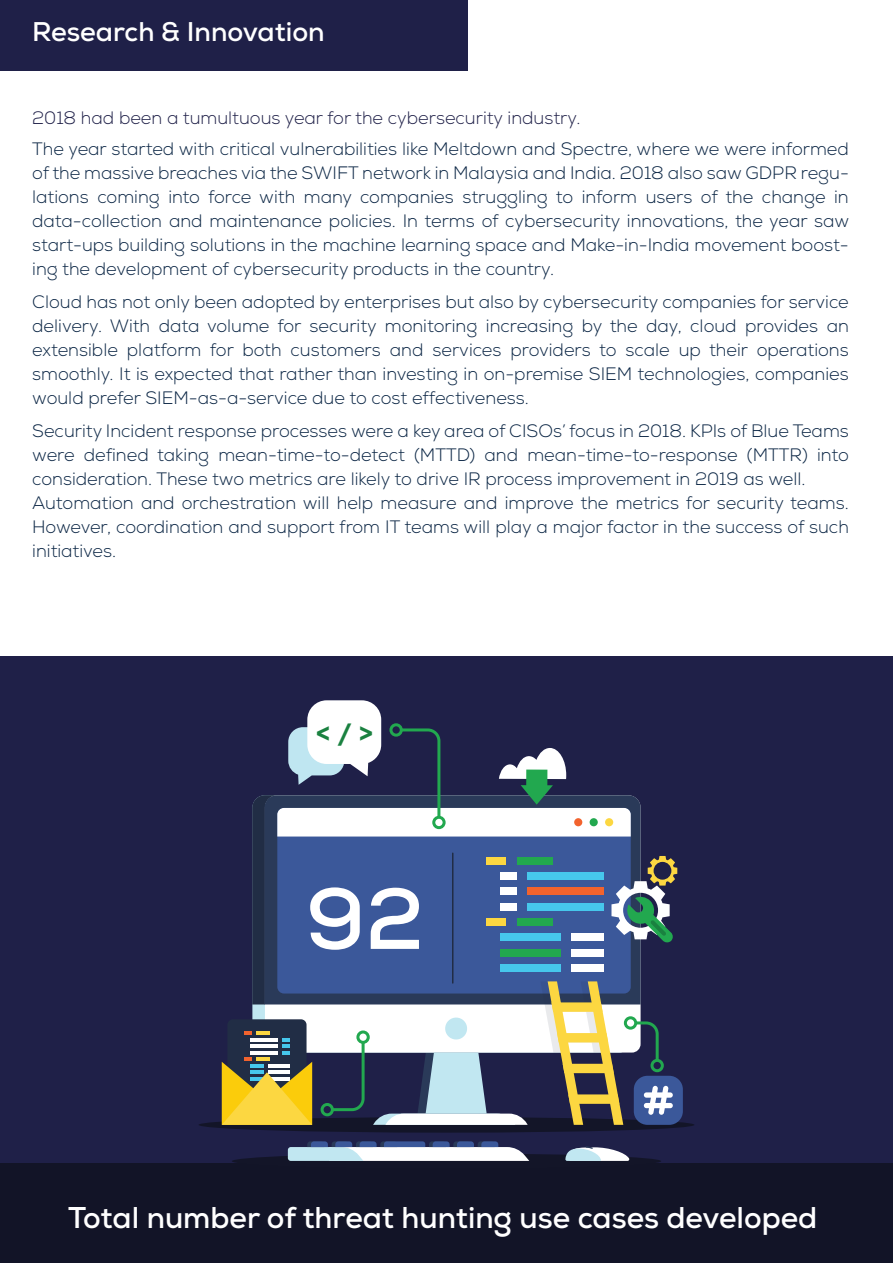
<style>
.page{position:relative;width:893px;height:1263px;background:#fff}
.page>*{position:absolute;margin:0;border:0;box-sizing:border-box;transform-origin:0 0}
.t1{font:700 86.4px "Nexa";color:#fff}
.t2{font:700 30px "Nexa";color:#fff}
.t3{font:700 27px "Nexa";color:#fff}
.t4{font:700 24.3px "Montserrat";color:#1a8140}
.t5{font:300 18px/24px "Nexa";color:#0a2544;text-align:justify}
.t6{font:300 18px "Nexa";color:#1f2048}
</style>
<div class="page">
<div style="left:0;top:656px;width:893px;height:530px;background:#1f2048"></div>
<div style="left:0;top:1163px;width:893px;height:100px;background:#121427"></div>
<div style="left:0;top:0;width:467px;height:71px;background:#1f2048"></div>
<div style="left:199px;top:1117px;width:495px;height:16px;background:#131528;border-radius:50%"></div>
<div style="left:232px;top:1153px;width:429px;height:16px;background:#131528;border-radius:50%"></div>
<svg style="left:288px;top:1141px;width:241px;height:20px;background:#aebacd"></svg>
<svg style="left:252px;top:795px;width:13px;height:209px;fill:#212d45"></svg>
<div style="left:265px;top:1004px;width:376px;height:48px;background:#fff"></div>
<svg style="left:444px;top:1016px;width:25px;height:25px"></svg>
<div style="left:265px;top:795px;width:376px;height:209px;background:#2a3a59"></div>
<div style="left:277px;top:808px;width:354px;height:185px;background:#3b589a;border-radius:7px"></div>
<svg style="left:373px;top:1052px;width:155px;height:73px"></svg>
<div style="left:486px;top:857px;width:20px;height:7px;background:#fcd741"></div>
<div style="left:517px;top:857px;width:35px;height:7px;background:#22a84f"></div>
<div style="left:500px;top:872px;width:17px;height:8px;background:#fff"></div>
<div style="left:528px;top:872px;width:76px;height:8px;background:#46c7ec"></div>
<div style="left:500px;top:888px;width:17px;height:7px;background:#fff"></div>
<div style="left:528px;top:888px;width:76px;height:7px;background:#f2632e"></div>
<div style="left:500px;top:903px;width:17px;height:7px;background:#fff"></div>
<div style="left:528px;top:903px;width:76px;height:7px;background:#46c7ec"></div>
<div style="left:486px;top:918px;width:20px;height:7px;background:#fcd741"></div>
<div style="left:517px;top:918px;width:35px;height:7px;background:#22a84f"></div>
<div style="left:500px;top:934px;width:60px;height:7px;background:#46c7ec"></div>
<div style="left:571px;top:934px;width:33px;height:7px;background:#fff"></div>
<div style="left:500px;top:949px;width:60px;height:7px;background:#22a84f"></div>
<div style="left:571px;top:949px;width:33px;height:7px;background:#fff"></div>
<div style="left:500px;top:964px;width:60px;height:7px;background:#46c7ec"></div>
<div style="left:571px;top:964px;width:33px;height:7px;background:#fff"></div>
<hr style="left:452px;top:853px;width:1px;height:130px;background:#212d45">
<div style="left:227px;top:1019px;width:80px;height:94px;background:#212d45;border-radius:6px"></div>
<svg style="left:222px;top:1031px;width:90px;height:94px"></svg>
<svg style="left:565px;top:1146px;width:65px;height:15px"></svg>
<svg style="left:611px;top:856px;width:66px;height:87px"></svg>
<svg style="left:540px;top:981px;width:83px;height:144px"></svg>
<div style="left:634px;top:1076px;width:49px;height:49px;background:#3b589a;border-radius:14px"></div>
<svg style="left:644px;top:1086px;width:29px;height:29px"></svg>
<svg style="left:633px;top:1020px;width:26px;height:41px"></svg>
<div style="left:624px;top:1016px;width:13px;height:13px;border:3px solid #22a84f;border-radius:50%"></div>
<div style="left:650px;top:1059px;width:14px;height:13px;border:3px solid #22a84f;border-radius:50%"></div>
<svg style="left:330px;top:1039px;width:36px;height:74px"></svg>
<div style="left:356px;top:1030px;width:14px;height:14px;border:3px solid #22a84f;border-radius:50%"></div>
<div style="left:321px;top:1103px;width:13px;height:13px;border:3px solid #22a84f;border-radius:50%"></div>
<svg style="left:277px;top:700px;width:354px;height:136px"></svg>
<div style="left:389px;top:723px;width:14px;height:14px;border:3px solid #22a84f;border-radius:50%"></div>
<div style="left:432px;top:816px;width:14px;height:13px;border:3px solid #22a84f;border-radius:50%"></div>
<h3 class="t3" style="left:32px;top:15px;width:294px">Research &amp; Innovation</h3>
<p class="t6" style="left:32px;top:107px;width:550px">2018 had been a tumultuous year for the cybersecurity industry.</p>
<p class="t5" style="left:32px;top:138px;width:819px">The year started with critical vulnerabilities like Meltdown and Spectre, where we were informed of the massive breaches via the SWIFT network in Malaysia and India. 2018 also saw GDPR regu&shy;lations coming into force with many companies struggling to inform users of the change in data-collection and maintenance policies. In terms of cybersecurity innovations, the year saw start-ups building solutions in the machine learning space and Make-in-India movement boost&shy;ing the development of cybersecurity products in the country.</p>
<p class="t5" style="left:32px;top:291px;width:818px">Cloud has not only been adopted by enterprises but also by cybersecurity companies for service delivery. With data volume for security monitoring increasing by the day, cloud provides an extensible platform for both customers and services providers to scale up their operations smoothly. It is expected that rather than investing in on-premise SIEM technologies, companies would prefer SIEM-as-a-service due to cost effectiveness.</p>
<p class="t5" style="left:32px;top:420px;width:818px;text-align:left">Security Incident response processes were a key area of CISOs’ focus in 2018. KPIs of Blue Teams were defined taking mean-time-to-detect (MTTD) and mean-time-to-response (MTTR) into consideration. These two metrics are likely to drive IR process improvement in 2019 as well.<br>Automation and orchestration will help measure and improve the metrics for security teams.<br>However, coordination and support from IT teams will play a major factor in the success of such initiatives.</p>
<h3 class="t4" style="left:316px;top:720px;width:58px">&lt; / &gt;</h3>
<h1 class="t1" style="left:306px;top:863px;width:120px">92</h1>
<h2 class="t2" style="left:68px;top:1198px;width:751px">Total number of threat hunting use cases developed</h2>
</div>
